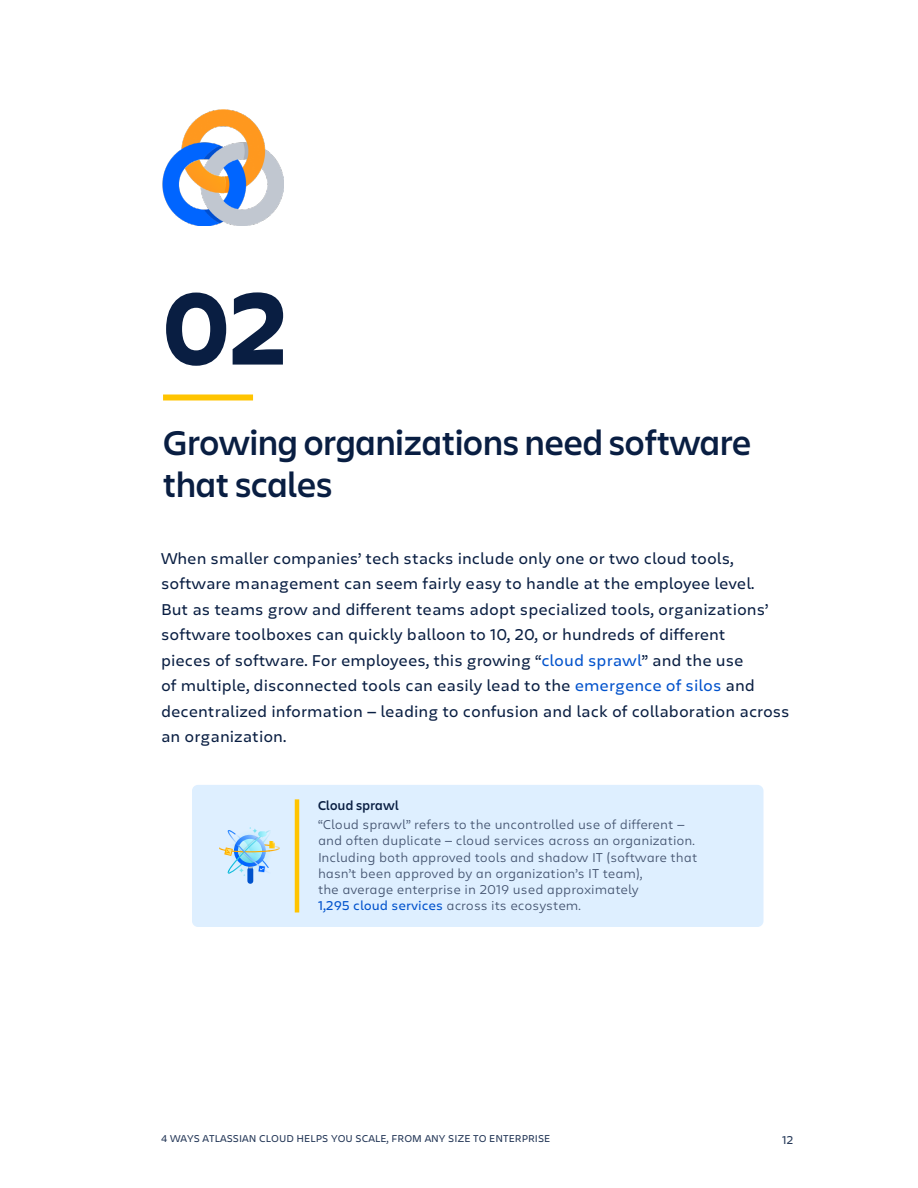
<style>
.page{position:relative;width:918px;height:1188px;background:#fff}
.page>*{position:absolute;margin:0;border:0;box-sizing:border-box;transform-origin:0 0}
.t1{font:700 108px "Charlie Display";color:#091e42}
.t2{font:600 36px/42px "Charlie Display";color:#091e42}
.t3{font:16.5px/25.5px "Charlie Text";color:#091e42}
.t4{font:300 13.5px/16.2px "Charlie Text";color:#42526e}
.t5{font:600 13.5px "Charlie Display";letter-spacing:.025em;color:#091e42}
.t6{font:12px "Charlie Text";color:#253858}
.t7{font:10.5px "Charlie Text";color:#253858}
.s1{color:#0052cc}
.s2{font-weight:400;color:#0052cc}
</style>
<div class="page">
<div style="left:163px;top:394px;width:90px;height:6px;background:#ffc400"></div>
<div style="left:192px;top:785px;width:572px;height:142px;background:#deefff;border-radius:6px"></div>
<hr style="left:295px;top:799px;width:4px;height:114px;background:#ffc400">
<svg style="left:219px;top:827px;width:61px;height:57px"></svg>
<img style="left:163px;top:109px;width:121px;height:116px">
<h1 class="t1" style="left:163px;top:252px;width:125px">02</h1>
<h2 class="t2" style="left:163px;top:420px;width:590px">Growing organizations need software that scales</h2>
<p class="t3" style="left:161px;top:545px;width:630px">When smaller companies’ tech stacks include only one or two cloud tools, software management can seem fairly easy to handle at the employee level.<br>But as teams grow and different teams adopt specialized tools, organizations’ software toolboxes can quickly balloon to 10, 20, or hundreds of different<br>pieces of software. For employees, this growing “<span class="s1">cloud sprawl</span>” and the use<br>of multiple, disconnected tools can easily lead to the <span class="s1">emergence of silos</span> and decentralized information — leading to confusion and lack of collaboration across an organization.</p>
<p class="t5" style="left:318px;top:796px;width:82px">Cloud sprawl</p>
<p class="t4" style="left:318px;top:816px;width:381px">“Cloud sprawl” refers to the uncontrolled use of different — and often duplicate — cloud services across an organization.<br>Including both approved tools and shadow IT (software that hasn’t been approved by an organization’s IT team),<br>the average enterprise in 2019 used approximately<br><span class="s2">1,295 cloud services</span> across its ecosystem.</p>
<p class="t7" style="left:161px;top:1131px;width:391px">4 WAYS ATLASSIAN CLOUD HELPS YOU SCALE, FROM ANY SIZE TO ENTERPRISE</p>
<p class="t6" style="left:782px;top:1131px;width:13px">12</p>
</div>
